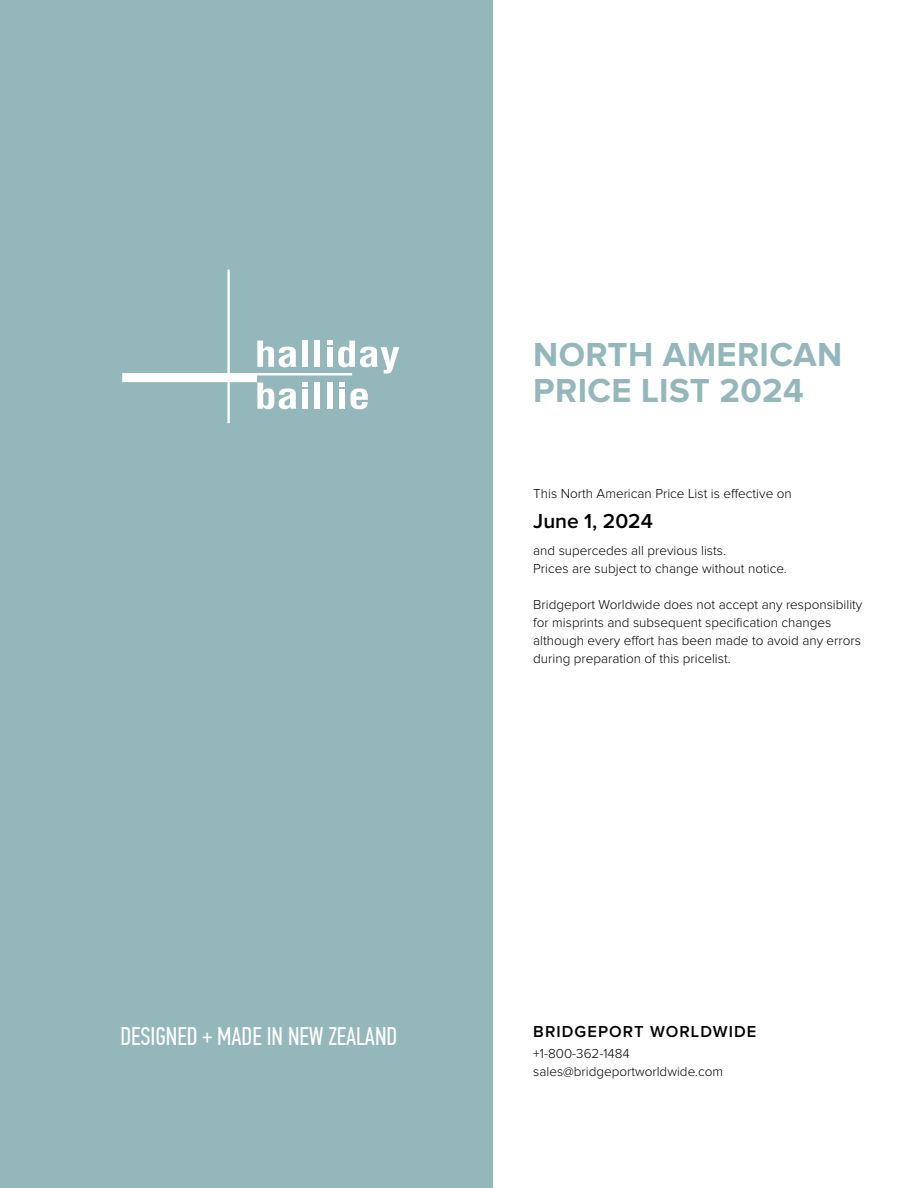
<style>
.page{position:relative;width:918px;height:1188px;background:#fff}
.page>*{position:absolute;margin:0;border:0;box-sizing:border-box;transform-origin:0 0}
.t1{font:700 34.5px/36px "Proxima Nova";letter-spacing:.01em;color:#94b7bb}
.t2{font:25.5px "PF Din Text Comp Pro";color:#fff}
.t3{font:600 21px "Proxima Nova";color:#000}
.t4{font:600 16.5px "Proxima Nova";letter-spacing:.065em;color:#000}
.t5{font:300 13.5px/18px "Proxima Nova";color:#000}
</style>
<div class="page">
<div style="left:0;top:0;width:493px;height:1188px;background:#94b7bb"></div>
<svg style="left:122px;top:270px;width:277px;height:153px"></svg>
<h1 class="t1" style="left:533px;top:338px;width:311px">NORTH AMERICAN<br>PRICE LIST 2024</h1>
<p class="t5" style="left:533px;top:485px;width:260px">This North American Price List is effective on</p>
<h3 class="t3" style="left:533px;top:509px;width:121px">June 1, 2024</h3>
<p class="t5" style="left:533px;top:542px;width:255px">and supercedes all previous lists.<br>Prices are subject to change without notice.</p>
<p class="t5" style="left:533px;top:596px;width:331px">Bridgeport Worldwide does not accept any responsibility for misprints and subsequent specification changes although every effort has been made to avoid any errors during preparation of this pricelist.</p>
<h2 class="t2" style="left:120px;top:1022px;width:278px">DESIGNED + MADE IN NEW ZEALAND</h2>
<p class="t4" style="left:533px;top:1022px;width:225px">BRIDGEPORT WORLDWIDE</p>
<p class="t5" style="left:533px;top:1044px;width:191px">+1-800-362-1484 sales@bridgeportworldwide.com</p>
</div>
